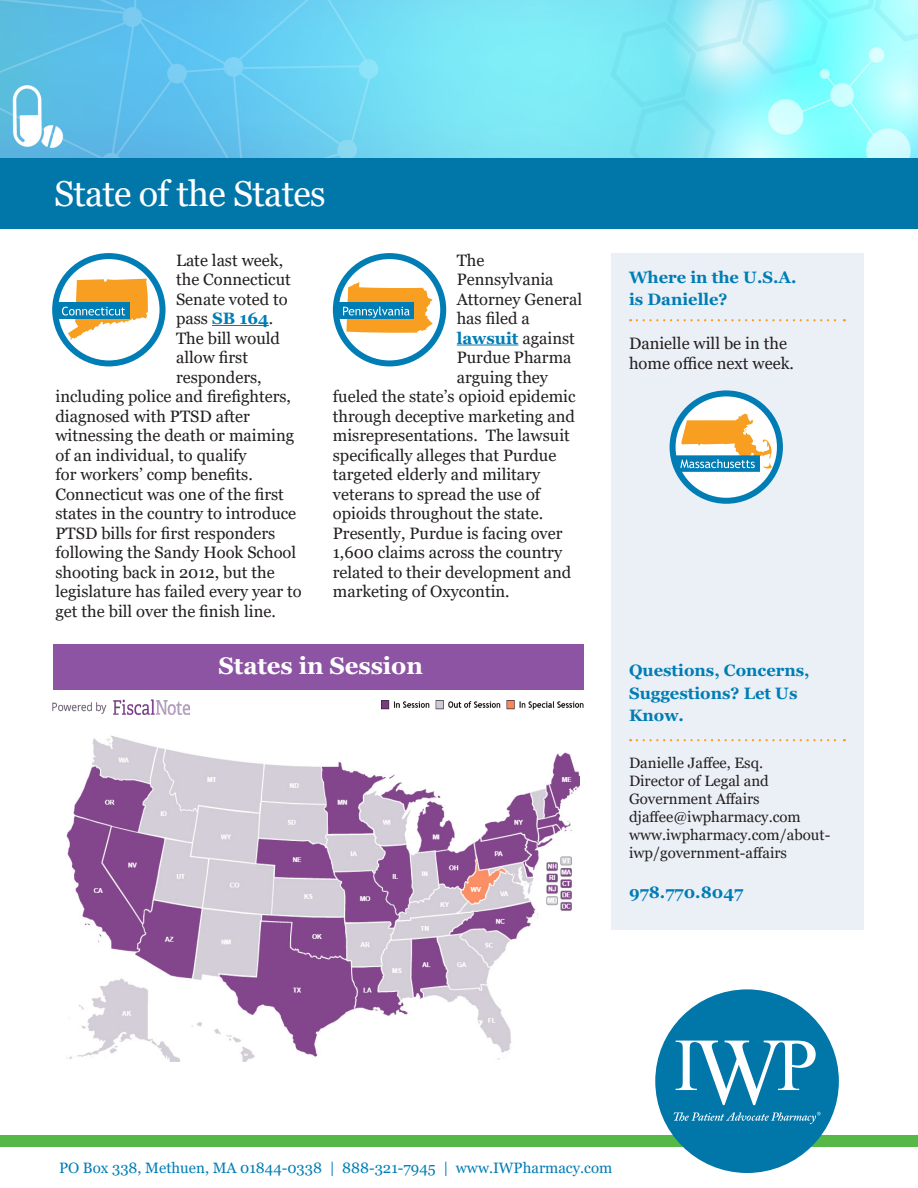
<style>
.page{position:relative;width:918px;height:1188px;background:#fff}
.page>*{position:absolute;margin:0;border:0;box-sizing:border-box;transform-origin:0 0}
.White_Title{font:36px "Georgia";letter-spacing:-.02em;color:#fff}
.White_Header{font:700 24px "Georgia";letter-spacing:-.005em;color:#fff}
.t1{font:16.5px/19.5px "Georgia";color:#231f20}
.Blue_Subtitle{font:700 16.5px/22.5px "Georgia";color:#007db5}
.Author{font:15px/18px "Georgia";color:#231f20}
.t2{font:15px "Georgia";color:#007db5}
.s1{font-weight:700;color:#007db5}
.s2{font-weight:400;color:#231f20}
</style>
<div class="page">
<hr style="left:212px;top:325px;width:57px;height:1px;background:#007db5">
<hr style="left:457px;top:345px;width:61px;height:1px;background:#007db5">
<img style="left:382px;top:700px;width:202px;height:9px">
<img style="left:52px;top:700px;width:138px;height:14px">
<img style="left:66px;top:735px;width:514px;height:327px">
<div style="left:53px;top:645px;width:531px;height:45px;background:#8c54a2"></div>
<div style="left:0;top:1135px;width:918px;height:11px;background:#56b947"></div>
<div style="left:655px;top:989px;width:184px;height:184px;background:#0076a9;border-radius:50%"></div>
<svg style="left:674px;top:1112px;width:147px;height:12px"></svg>
<svg style="left:676px;top:1041px;width:140px;height:64px"></svg>
<div style="left:611px;top:253px;width:253px;height:676px;background:#ebf0f6"></div>
<svg style="left:637px;top:319px;width:208px;height:2px"></svg>
<svg style="left:637px;top:739px;width:208px;height:2px"></svg>
<img style="left:0;top:0;width:918px;height:159px">
<div style="left:0;top:159px;width:918px;height:70px;background:#0076a9"></div>
<svg style="left:673px;top:393px;width:107px;height:108px;background:#d5e9f2"></svg>
<div style="left:670px;top:390px;width:113px;height:114px;border:6px solid #007db5;border-radius:50%"></div>
<svg style="left:672px;top:414px;width:100px;height:58px;background:#babda1"></svg>
<svg style="left:55px;top:256px;width:108px;height:107px"></svg>
<div style="left:52px;top:253px;width:114px;height:113px;border:6px solid #007db5;border-radius:50%"></div>
<div style="left:56px;top:303px;width:74px;height:16px;background:#007db5"></div>
<svg style="left:62px;top:279px;width:86px;height:61px"></svg>
<svg style="left:336px;top:256px;width:107px;height:107px"></svg>
<div style="left:333px;top:253px;width:113px;height:113px;border:6px solid #007db5;border-radius:50%"></div>
<div style="left:337px;top:303px;width:76px;height:16px;background:#007db5"></div>
<svg style="left:343px;top:282px;width:90px;height:51px"></svg>
<p class="White_Title" style="left:54px;top:172px;width:273px">State of the States</p>
<p class="t1" style="left:176px;top:250px;width:109px">Late last week,</p>
<p class="t1" style="left:176px;top:270px;width:116px">the Connecticut</p>
<p class="t1" style="left:176px;top:289px;width:113px">Senate voted to</p>
<p class="t1" style="left:176px;top:309px;width:99px">pass <span class="s1">SB 164</span>.</p>
<p class="t1" style="left:176px;top:328px;width:105px">The bill would</p>
<p class="t1" style="left:176px;top:348px;width:73px">allow first</p>
<p class="t1" style="left:176px;top:367px;width:87px">responders,</p>
<p class="t1" style="left:56px;top:387px;width:237px">including police and firefighters,</p>
<p class="t1" style="left:56px;top:406px;width:196px">diagnosed with PTSD after</p>
<p class="t1" style="left:56px;top:426px;width:240px">witnessing the death or maiming</p>
<p class="t1" style="left:56px;top:445px;width:193px">of an individual, to qualify</p>
<p class="t1" style="left:56px;top:465px;width:199px">for workers’ comp benefits.</p>
<p class="t1" style="left:56px;top:484px;width:230px">Connecticut was one of the first</p>
<p class="t1" style="left:56px;top:504px;width:242px">states in the country to introduce</p>
<p class="t1" style="left:56px;top:523px;width:221px">PTSD bills for first responders</p>
<p class="t1" style="left:56px;top:543px;width:242px">following the Sandy Hook School</p>
<p class="t1" style="left:56px;top:562px;width:221px">shooting back in 2012, but the</p>
<p class="t1" style="left:56px;top:582px;width:248px">legislature has failed every year to</p>
<p class="t1" style="left:56px;top:601px;width:222px">get the bill over the finish line.</p>
<p class="t1" style="left:457px;top:250px;width:29px">The</p>
<p class="t1" style="left:457px;top:270px;width:98px">Pennsylvania</p>
<p class="t1" style="left:457px;top:289px;width:127px">Attorney General</p>
<p class="t1" style="left:457px;top:309px;width:75px">has filed a</p>
<p class="Blue_Subtitle" style="left:457px;top:327px;width:120px">lawsuit <span class="s2">against</span></p>
<p class="t1" style="left:457px;top:348px;width:116px">Purdue Pharma</p>
<p class="t1" style="left:457px;top:367px;width:93px">arguing they</p>
<p class="t1" style="left:333px;top:387px;width:244px">fueled the state’s opioid epidemic</p>
<p class="t1" style="left:333px;top:406px;width:244px">through deceptive marketing and</p>
<p class="t1" style="left:333px;top:426px;width:239px">misrepresentations. The lawsuit</p>
<p class="t1" style="left:333px;top:445px;width:225px">specifically alleges that Purdue</p>
<p class="t1" style="left:333px;top:465px;width:209px">targeted elderly and military</p>
<p class="t1" style="left:333px;top:484px;width:209px">veterans to spread the use of</p>
<p class="t1" style="left:333px;top:504px;width:212px">opioids throughout the state.</p>
<p class="t1" style="left:333px;top:523px;width:231px">Presently, Purdue is facing over</p>
<p class="t1" style="left:333px;top:543px;width:231px">1,600 claims across the country</p>
<p class="t1" style="left:333px;top:562px;width:240px">related to their development and</p>
<p class="t1" style="left:333px;top:582px;width:178px">marketing of Oxycontin.</p>
<p class="White_Header" style="left:219px;top:651px;width:206px">States in Session</p>
<p class="Blue_Subtitle" style="left:629px;top:266px;width:169px">Where in the U.S.A.</p>
<p class="Blue_Subtitle" style="left:629px;top:288px;width:100px">is Danielle?</p>
<p class="t1" style="left:629px;top:334px;width:167px">Danielle will be in the home office next week.</p>
<p class="Blue_Subtitle" style="left:629px;top:660px;width:182px">Questions, Concerns,<br>Suggestions? Let Us<br>Know.</p>
<p class="Author" style="left:629px;top:754px;width:203px">Danielle Jaffee, Esq.<br>Director of Legal and<br>Government Affairs djaffee@iwpharmacy.com www.iwpharmacy.com/about&shy;iwp/government-affairs</p>
<p class="Blue_Subtitle" style="left:629px;top:881px;width:116px">978.770.8047</p>
<p class="t2" style="left:59px;top:1159px;width:555px">PO Box 338, Methuen, MA 01844-0338 | 888-321-7945 | www.IWPharmacy.com</p>
</div>
